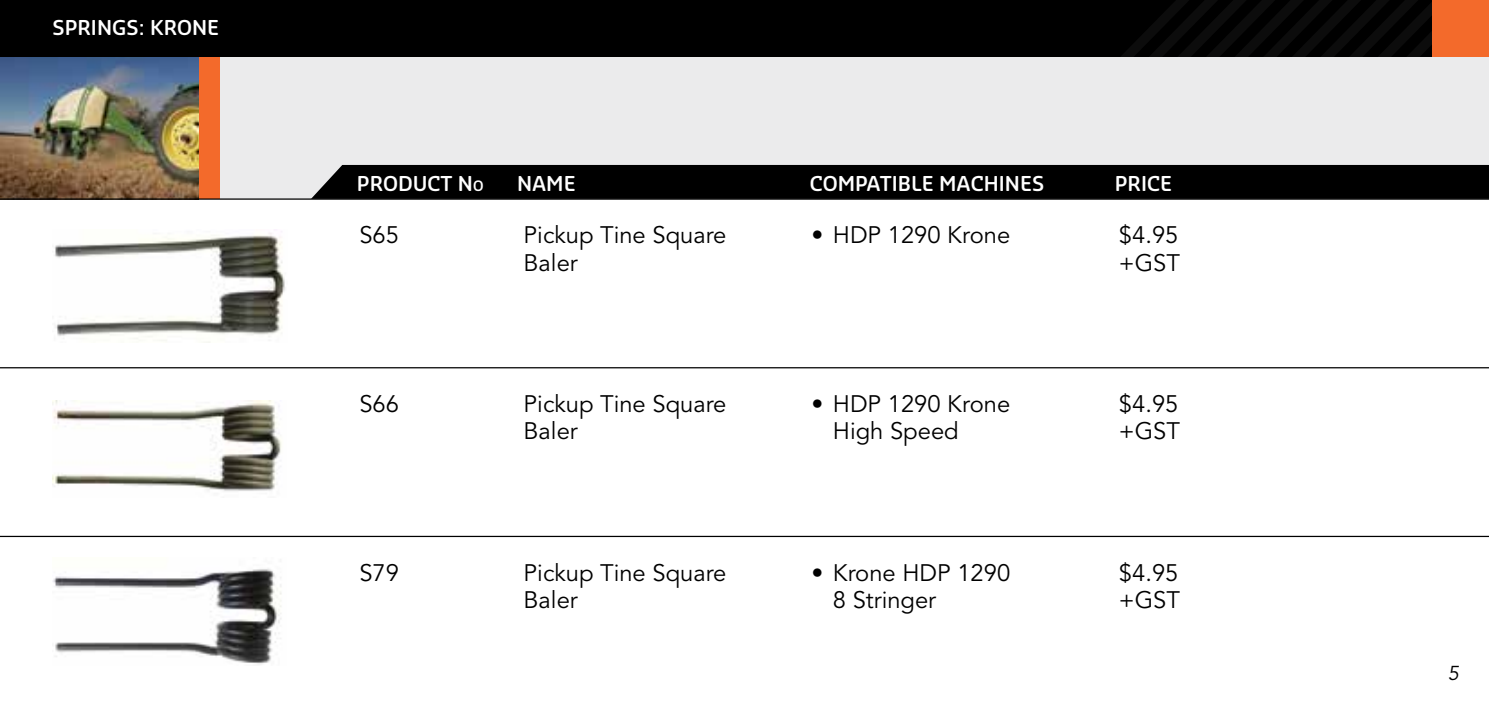
<style>
.page{position:relative;width:1489px;height:702px;background:#fff}
.page>*{position:absolute;margin:0;border:0;box-sizing:border-box;transform-origin:0 0}
.t1{font:23.75px/27.5px "Avenir";color:#000}
.t2{font:600 20px "Sansa Soft Pro";color:#fff}
.t3{font:600 20px "Sansa Soft Pro";color:#fff}
.t4{font:italic 20px "Avenir";color:#000}
.s1{font-size:14px}
</style>
<div class="page">
<div style="left:220px;top:57px;width:1268px;height:142px;background:#ebebec"></div>
<div style="left:198px;top:57px;width:22px;height:142px;background:#f36a2b"></div>
<img style="left:0;top:57px;width:198px;height:141px">
<div style="left:0;top:0;width:1488px;height:57px;background:#000"></div>
<hr style="left:0;top:198px;width:1488px;height:2px;background:#000">
<hr style="left:0;top:367px;width:1488px;height:1px;background:#000">
<hr style="left:0;top:535px;width:1488px;height:2px;background:#000">
<svg style="left:1121px;top:0;width:310px;height:57px"></svg>
<div style="left:1431px;top:0;width:57px;height:57px;background:#f36a2b"></div>
<img style="left:54px;top:229px;width:231px;height:113px">
<img style="left:53px;top:401px;width:229px;height:90px">
<img style="left:53px;top:568px;width:229px;height:97px">
<div style="left:311px;top:165px;width:1177px;height:34px;background:#000"></div>
<p class="t3" style="left:53px;top:14px;width:168px">SPRINGS: KRONE</p>
<p class="t2" style="left:357px;top:170px;width:127px">PRODUCT N<span class="s1">o</span></p>
<p class="t2" style="left:517px;top:170px;width:60px">NAME</p>
<p class="t2" style="left:809px;top:170px;width:236px">COMPATIBLE MACHINES</p>
<p class="t2" style="left:1114px;top:170px;width:59px">PRICE</p>
<p class="t1" style="left:359px;top:222px;width:41px">S65</p>
<p class="t1" style="left:523px;top:222px;width:204px">Pickup Tine Square<br>Baler</p>
<p class="t1" style="left:811px;top:222px;width:200px">• HDP 1290 Krone</p>
<p class="t1" style="left:1118px;top:222px;width:63px">$4.95 +GST</p>
<p class="t1" style="left:359px;top:390px;width:41px">S66</p>
<p class="t1" style="left:523px;top:390px;width:204px">Pickup Tine Square<br>Baler</p>
<p class="t1" style="left:832px;top:390px;width:179px;text-indent:-21px">• HDP 1290 Krone<br>High Speed</p>
<p class="t1" style="left:1118px;top:390px;width:63px">$4.95 +GST</p>
<p class="t1" style="left:359px;top:559px;width:41px">S79</p>
<p class="t1" style="left:523px;top:559px;width:204px">Pickup Tine Square<br>Baler</p>
<p class="t1" style="left:832px;top:559px;width:179px;text-indent:-21px">• Krone HDP 1290<br>8 Stringer</p>
<p class="t1" style="left:1118px;top:559px;width:63px">$4.95 +GST</p>
<p class="t4" style="left:1447px;top:662px;width:13px">5</p>
</div>
